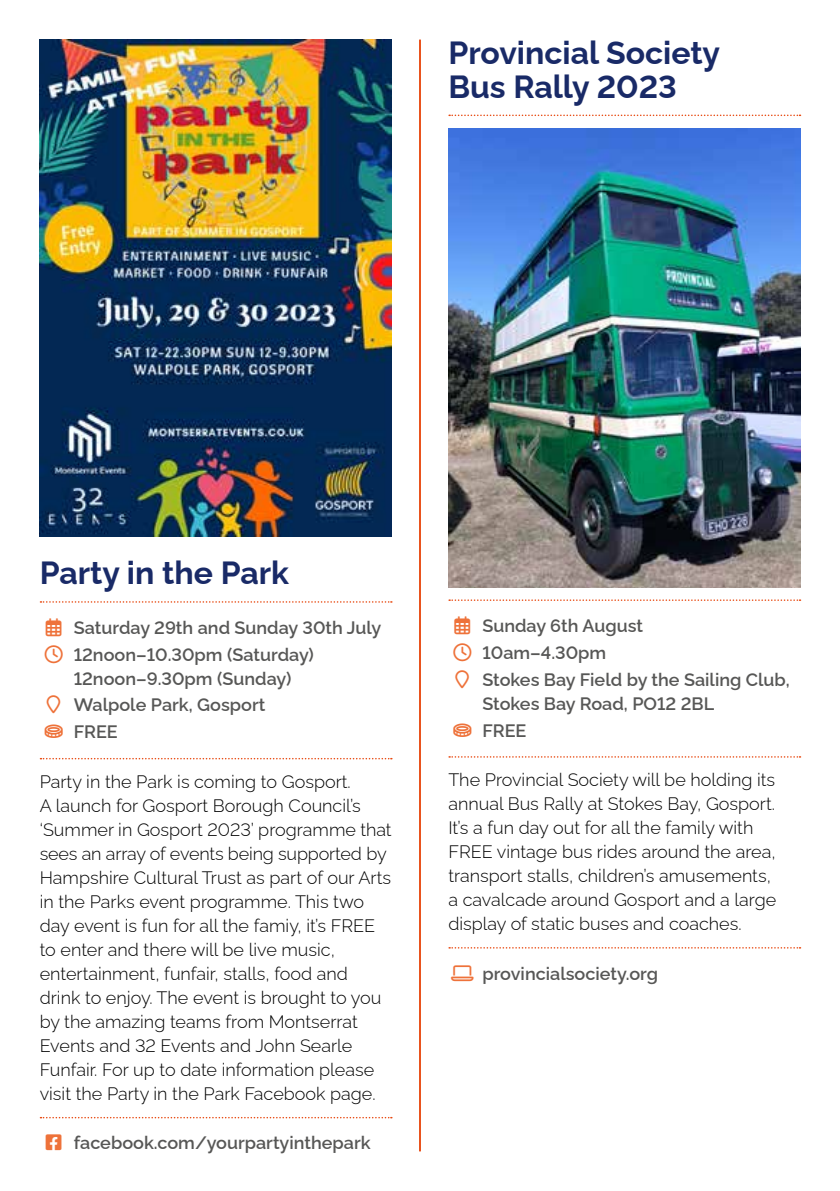
<style>
.page{position:relative;width:840px;height:1191px;background:#fff}
.page>*{position:absolute;margin:0;border:0;box-sizing:border-box;transform-origin:0 0}
.t1{font:700 32px/34px "Raleway";color:#192a67}
.t2{font:300 18px/24px "Raleway";color:#000}
.t3{font:600 18px/24px "Raleway";color:#575756;text-align:center}
.s1{color:#ee723a}
</style>
<div class="page">
<hr style="left:419px;top:40px;width:1px;height:1111px;background:#e84910">
<svg style="left:40px;top:601px;width:351px;height:1px"></svg>
<svg style="left:40px;top:758px;width:351px;height:1px"></svg>
<svg style="left:40px;top:1117px;width:351px;height:1px"></svg>
<svg style="left:449px;top:115px;width:351px;height:1px"></svg>
<svg style="left:449px;top:599px;width:351px;height:2px"></svg>
<svg style="left:449px;top:756px;width:351px;height:1px"></svg>
<svg style="left:449px;top:947px;width:351px;height:1px"></svg>
<img style="left:448px;top:128px;width:351px;height:460px">
<img style="left:40px;top:40px;width:351px;height:496px">
<h1 class="t1" style="left:448px;top:32px;width:273px">Provincial Society<br>Bus Rally 2023</h1>
<h1 class="t1" style="left:40px;top:552px;width:251px">Party in the Park</h1>
<p class="t3" style="left:46px;top:613px;width:337px"><span class="s1">●■●▼</span> Saturday 29th and Sunday 30th July</p>
<p class="t3" style="left:45px;top:640px;width:270px"><span class="s1">●□</span> 12noon–10.30pm (Saturday)<br>12noon–9.30pm (Sunday)</p>
<p class="t3" style="left:74px;top:691px;width:193px">Walpole Park, Gosport</p>
<p class="t3" style="left:45px;top:718px;width:75px"><span class="s1">□■</span> FREE</p>
<p class="t2" style="left:40px;top:767px;width:353px">Party in the Park is coming to Gosport.<br>A launch for Gosport Borough Council’s ‘Summer in Gosport 2023’ programme that sees an array of events being supported by Hampshire Cultural Trust as part of our Arts in the Parks event programme. This two day event is fun for all the famiy, it’s FREE to enter and there will be live music, entertainment, funfair, stalls, food and drink to enjoy. The event is brought to you by the amazing teams from Montserrat Events and 32 Events and John Searle Funfair. For up to date information please visit the Party in the Park Facebook page.</p>
<p class="t3" style="left:46px;top:1129px;width:326px"><span class="s1">□□▲❑◆</span> facebook.com/yourpartyinthepark</p>
<p class="t3" style="left:454px;top:611px;width:190px"><span class="s1">●■●▼</span> Sunday 6th August</p>
<p class="t3" style="left:453px;top:638px;width:154px"><span class="s1">●□</span> 10am–4.30pm</p>
<p class="t3" style="left:482px;top:665px;width:309px;text-align:left">Stokes Bay Field by the Sailing Club,<br>Stokes Bay Road, PO12 2BL</p>
<p class="t3" style="left:453px;top:716px;width:75px"><span class="s1">□■</span> FREE</p>
<p class="t2" style="left:448px;top:765px;width:329px">The Provincial Society will be holding its annual Bus Rally at Stokes Bay, Gosport.<br>It’s a fun day out for all the family with FREE vintage bus rides around the area, transport stalls, children’s amusements, a cavalcade around Gosport and a large display of static buses and coaches.</p>
<p class="t3" style="left:451px;top:959px;width:208px"><span class="s1">●▼□</span> provincialsociety.org</p>
</div>
